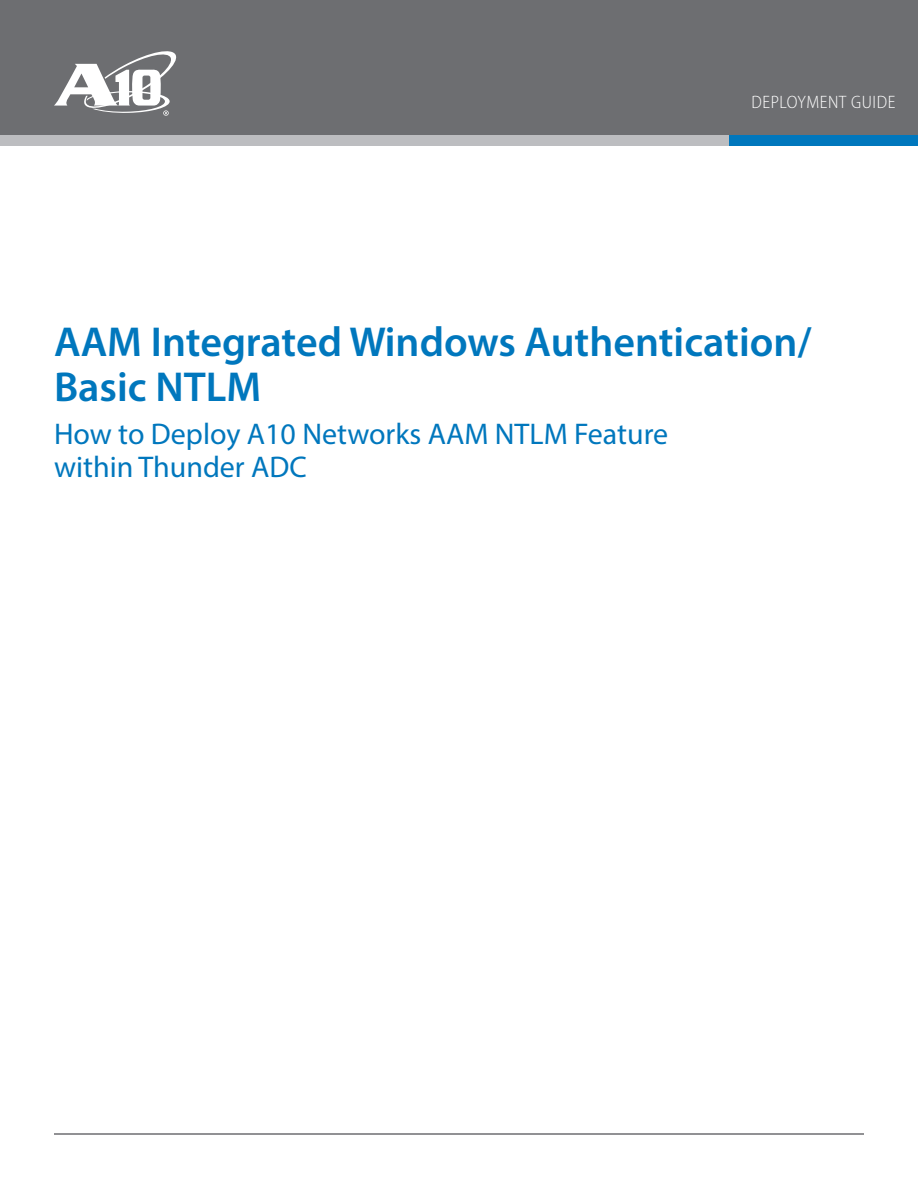
<style>
.page{position:relative;width:918px;height:1188px;background:#fff}
.page>*{position:absolute;margin:0;border:0;box-sizing:border-box;transform-origin:0 0}
.t1{font:600 42px/45px "Myriad Pro";color:#0077bd}
.t2{font:30px/33px "Myriad Pro";color:#0077bd}
.t3{font:300 semi-condensed 18px "Myriad Pro";letter-spacing:.03em;color:#fff}
</style>
<div class="page">
<div style="left:0;top:0;width:918px;height:135px;background:#6d6e71"></div>
<svg style="left:54px;top:51px;width:123px;height:65px"></svg>
<hr style="left:54px;top:1133px;width:810px;height:2px;background:#6d6e71">
<div style="left:0;top:135px;width:918px;height:11px;background:#bcbdc0"></div>
<div style="left:729px;top:135px;width:189px;height:11px;background:#0077bd"></div>
<p class="t3" style="left:752px;top:91px;width:145px">DEPLOYMENT GUIDE</p>
<h1 class="t1" style="left:54px;top:322px;width:759px">AAM Integrated Windows Authentication/<br>Basic NTLM</h1>
<p class="t2" style="left:54px;top:420px;width:616px">How to Deploy A10 Networks AAM NTLM Feature within Thunder ADC</p>
</div>
